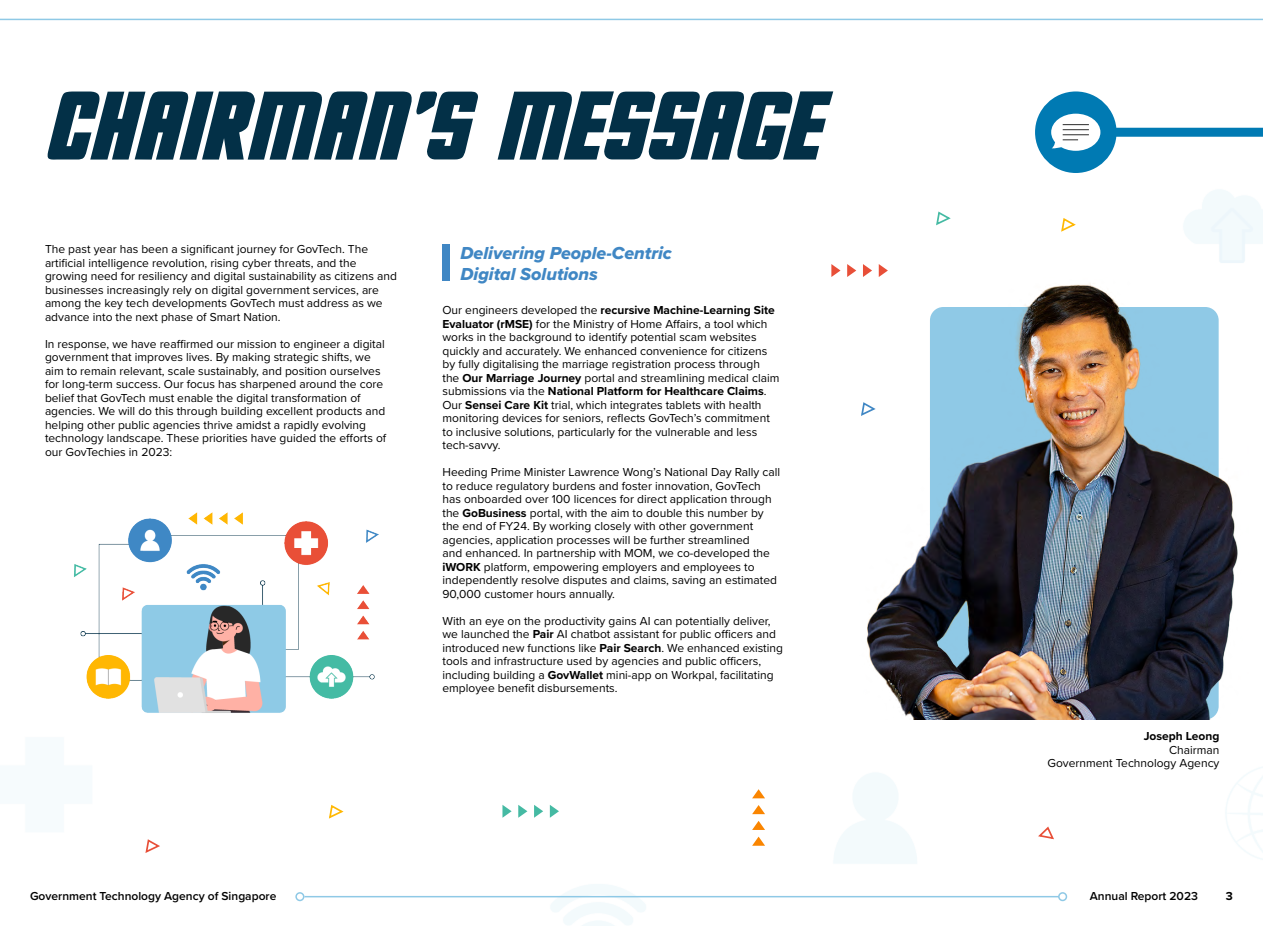
<style>
.page{position:relative;width:1263px;height:926px;background:#fff}
.page>*{position:absolute;margin:0;border:0;box-sizing:border-box;transform-origin:0 0}
.t1{font:93px "Hes Dead Jim";color:#033047}
.t2{font:18px/21px "Proxima Nova Extrabld It";color:#4087c4}
.t3{font:12px/13.5px "Proxima Nova";color:#000}
.t4{font:600 12px "Proxima Nova";color:#000}
.t5{font:700 12px "Proxima Nova";color:#000}
.s1{font-weight:700}
</style>
<div class="page">
<svg style="left:1038px;top:826px;width:16px;height:14px"></svg>
<svg style="left:1061px;top:218px;width:15px;height:14px"></svg>
<svg style="left:145px;top:839px;width:15px;height:14px"></svg>
<svg style="left:329px;top:804px;width:15px;height:15px"></svg>
<svg style="left:936px;top:211px;width:15px;height:15px"></svg>
<svg style="left:550px;top:805px;width:9px;height:13px"></svg>
<svg style="left:534px;top:805px;width:9px;height:13px"></svg>
<svg style="left:518px;top:805px;width:9px;height:13px"></svg>
<svg style="left:502px;top:805px;width:10px;height:13px"></svg>
<svg style="left:752px;top:789px;width:13px;height:9px"></svg>
<svg style="left:752px;top:805px;width:13px;height:9px"></svg>
<svg style="left:752px;top:821px;width:13px;height:9px"></svg>
<svg style="left:752px;top:836px;width:13px;height:10px"></svg>
<svg style="left:879px;top:264px;width:9px;height:13px"></svg>
<svg style="left:863px;top:264px;width:9px;height:13px"></svg>
<svg style="left:847px;top:264px;width:9px;height:13px"></svg>
<svg style="left:831px;top:264px;width:9px;height:13px"></svg>
<img style="left:861px;top:283px;width:377px;height:436px">
<hr style="left:304px;top:896px;width:755px;height:1px;background:#8fc9e6">
<div style="left:1058px;top:892px;width:9px;height:9px;border:2px solid #8fc9e6;border-radius:50%"></div>
<div style="left:295px;top:892px;width:9px;height:9px;border:2px solid #8fc9e6;border-radius:50%"></div>
<div style="left:1108px;top:128px;width:155px;height:9px;background:#007ab3"></div>
<div style="left:1035px;top:91px;width:81px;height:82px;background:#007ab3;border-radius:50%"></div>
<div style="left:1051px;top:114px;width:49px;height:37px;background:#fff;border-radius:50%"></div>
<svg style="left:1052px;top:124px;width:37px;height:24px"></svg>
<img style="left:74px;top:512px;width:305px;height:201px">
<div style="left:442px;top:244px;width:8px;height:36px;background:#4087c4"></div>
<hr style="left:0;top:19px;width:1263px;height:1px;background:#8fc9e6">
<h1 class="t1" style="left:45px;top:85px;width:789px">CHAIRMAN’S MESSAGE</h1>
<p class="t3" style="left:45px;top:242px;width:353px">The past year has been a significant journey for GovTech. The artificial intelligence revolution, rising cyber threats, and the growing need for resiliency and digital sustainability as citizens and businesses increasingly rely on digital government services, are among the key tech developments GovTech must address as we advance into the next phase of Smart Nation.</p>
<p class="t3" style="left:45px;top:336px;width:343px">In response, we have reaffirmed our mission to engineer a digital government that improves lives. By making strategic shifts, we aim to remain relevant, scale sustainably, and position ourselves for long-term success. Our focus has sharpened around the core belief that GovTech must enable the digital transformation of agencies. We will do this through building excellent products and helping other public agencies thrive amidst a rapidly evolving technology landscape. These priorities have guided the efforts of our GovTechies in 2023:</p>
<h2 class="t2" style="left:460px;top:242px;width:213px">Delivering People-Centric<br>Digital Solutions</h2>
<p class="t3" style="left:442px;top:303px;width:338px">Our engineers developed the <span class="s1">recursive Machine-Learning Site Evaluator (rMSE)</span> for the Ministry of Home Affairs, a tool which works in the background to identify potential scam websites quickly and accurately. We enhanced convenience for citizens by fully digitalising the marriage registration process through the <span class="s1">Our Marriage Journey</span> portal and streamlining medical claim submissions via the <span class="s1">National Platform for Healthcare Claims</span>.<br>Our <span class="s1">Sensei Care Kit</span> trial, which integrates tablets with health monitoring devices for seniors, reflects GovTech’s commitment to inclusive solutions, particularly for the vulnerable and less tech-savvy.</p>
<p class="t3" style="left:442px;top:465px;width:339px">Heeding Prime Minister Lawrence Wong’s National Day Rally call to reduce regulatory burdens and foster innovation, GovTech has onboarded over 100 licences for direct application through the <span class="s1">GoBusiness</span> portal, with the aim to double this number by the end of FY24. By working closely with other government agencies, application processes will be further streamlined<br>and enhanced. In partnership with MOM, we co-developed the <span class="s1">iWORK</span> platform, empowering employers and employees to independently resolve disputes and claims, saving an estimated 90,000 customer hours annually.</p>
<p class="t3" style="left:442px;top:613px;width:342px">With an eye on the productivity gains AI can potentially deliver, we launched the <span class="s1">Pair</span> AI chatbot assistant for public officers and introduced new functions like <span class="s1">Pair Search</span>. We enhanced existing tools and infrastructure used by agencies and public officers, including building a <span class="s1">GovWallet</span> mini-app on Workpal, facilitating employee benefit disbursements.</p>
<p class="t5" style="left:1144px;top:727px;width:77px">Joseph Leong</p>
<p class="t3" style="left:1047px;top:742px;width:173px;text-align:right">Chairman<br>Government Technology Agency</p>
<p class="t4" style="left:30px;top:887px;width:248px">Government Technology Agency of Singapore</p>
<p class="t4" style="left:1090px;top:887px;width:110px">Annual Report 2023</p>
<p class="t5" style="left:1226px;top:887px;width:9px">3</p>
</div>
